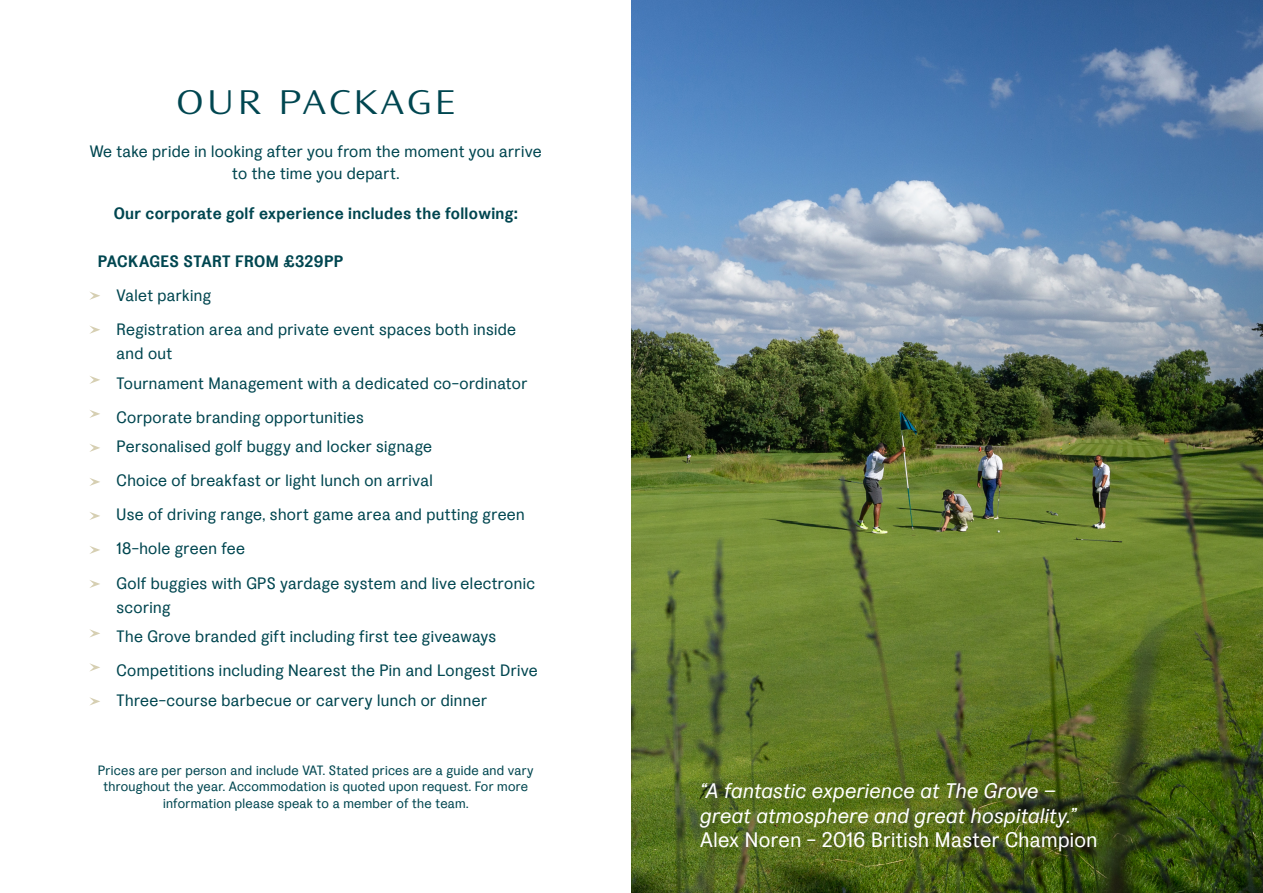
<style>
.page{position:relative;width:1263px;height:893px;background:#fff}
.page>*{position:absolute;margin:0;border:0;box-sizing:border-box;transform-origin:0 0}
.t1{font:300 expanded 36px "Ocean Sans Std";letter-spacing:.1em;color:#004650}
.t2{font:italic 21px/24.5px "La Fabrique";letter-spacing:.015em;color:#fff}
.t3{font:21px "La Fabrique";letter-spacing:.02em;color:#fff}
.t4{font:16.5px/34.2px "La Fabrique";letter-spacing:.02em;color:#004650}
.t5{font:700 16.5px "La Fabrique";letter-spacing:.02em;color:#004650}
.t6{font:13.5px/16.5px "La Fabrique";letter-spacing:.02em;color:#004650;text-align:center}
</style>
<div class="page">
<img style="left:631px;top:0;width:632px;height:893px">
<svg style="left:89px;top:292px;width:11px;height:8px"></svg>
<svg style="left:89px;top:326px;width:11px;height:8px"></svg>
<svg style="left:89px;top:376px;width:11px;height:8px"></svg>
<svg style="left:89px;top:410px;width:11px;height:8px"></svg>
<svg style="left:89px;top:444px;width:11px;height:8px"></svg>
<svg style="left:90px;top:478px;width:10px;height:8px"></svg>
<svg style="left:90px;top:512px;width:10px;height:8px"></svg>
<svg style="left:90px;top:546px;width:10px;height:8px"></svg>
<svg style="left:90px;top:580px;width:10px;height:8px"></svg>
<svg style="left:89px;top:629px;width:11px;height:8px"></svg>
<svg style="left:89px;top:663px;width:11px;height:8px"></svg>
<svg style="left:89px;top:697px;width:11px;height:8px"></svg>
<h1 class="t1" style="left:176px;top:82px;width:280px">OUR PACKAGE</h1>
<p class="t4" style="left:90px;top:141px;width:454px;line-height:21.6px;text-align:center">We take pride in looking after you from the moment you arrive to the time you depart.</p>
<p class="t5" style="left:114px;top:203px;width:406px">Our corporate golf experience includes the following:</p>
<p class="t5" style="left:98px;top:251px;width:247px">PACKAGES START FROM £329PP</p>
<p class="t4" style="left:117px;top:278px;width:401px">Valet parking<br>Registration area and private event spaces both inside</p>
<p class="t4" style="left:117px;top:339px;width:412px;line-height:29.2px">and out<br>Tournament Management with a dedicated co-ordinator</p>
<p class="t4" style="left:117px;top:402px;width:317px;line-height:29.2px">Corporate branding opportunities<br>Personalised golf buggy and locker signage</p>
<p class="t4" style="left:117px;top:463px;width:420px">Choice of breakfast or light lunch on arrival<br>Use of driving range, short game area and putting green 18-hole green fee<br>Golf buggies with GPS yardage system and live electronic</p>
<p class="t4" style="left:117px;top:592px;width:381px;line-height:29.2px">scoring<br>The Grove branded gift including first tee giveaways</p>
<p class="t4" style="left:117px;top:656px;width:423px;line-height:29.2px">Competitions including Nearest the Pin and Longest Drive<br>Three-course barbecue or carvery lunch or dinner</p>
<p class="t6" style="left:98px;top:762px;width:438px">Prices are per person and include VAT. Stated prices are a guide and vary throughout the year. Accommodation is quoted upon request. For more information please speak to a member of the team.</p>
<p class="t2" style="left:700px;top:778px;width:378px">“A fantastic experience at The Grove – great atmosphere and great hospitality.”</p>
<p class="t3" style="left:700px;top:827px;width:399px">Alex Noren - 2016 British Master Champion</p>
</div>
